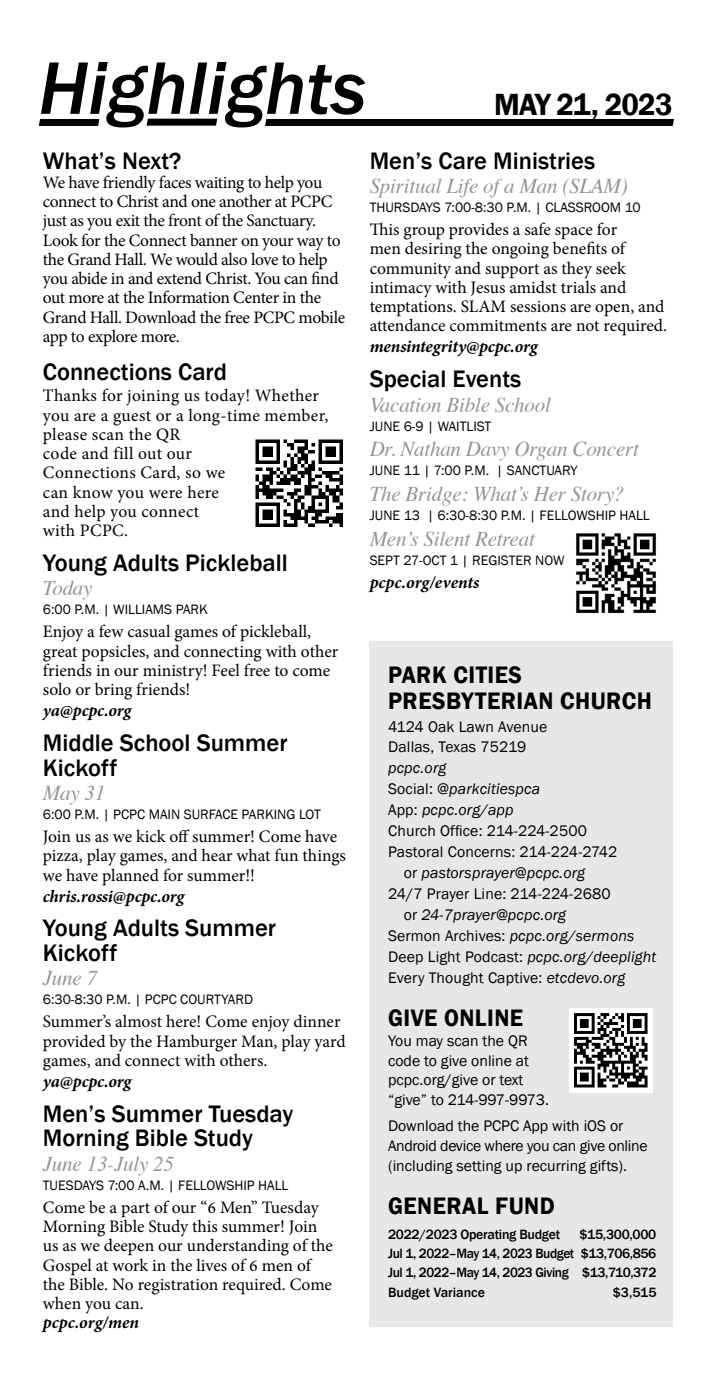
<style>
.page{position:relative;width:714px;height:1386px;background:#fff}
.page>*{position:absolute;margin:0;border:0;box-sizing:border-box;transform-origin:0 0}
.t1{font:italic 500 77px "Franklin Gothic";color:#000}
.t2{font:600 31.5px "Franklin Gothic";letter-spacing:-.025em;color:#000;scale:.95 1}
.t3{font:500 24.5px/24.5px "Franklin Gothic";color:#000}
.t4{font:600 24.5px/26.2px "Franklin Gothic";letter-spacing:.02em;color:#000;scale:.95 1}
.t5{font:italic 21px "Times";letter-spacing:-.01em;color:#939598}
.t6{font:17.5px/19.2px "Minion Pro";letter-spacing:-.005em;color:#000}
.t7{font:17.5px/19.2px "Minion Pro";letter-spacing:-.025em;color:#000}
.t8{font:17.5px/19.2px "Minion Pro";letter-spacing:.015em;color:#000}
.t9{font:italic 700 17.5px "Minion Pro";letter-spacing:-.01em;color:#000}
.t10{font:15.75px/19.9px "Franklin Gothic";color:#000}
.t11{font:italic 15.75px "Franklin Gothic";letter-spacing:.01em;color:#000}
.t12{font:14px "Franklin Gothic";color:#000}
.t13{font:500 13.83px/19.2px "Franklin Gothic";letter-spacing:-.025em;color:#000;text-align:justify}
.s1{font-style:normal}
.s2{font-style:italic}
</style>
<div class="page">
<div style="left:370px;top:642px;width:303px;height:685px;background:#e6e7e8"></div>
<img style="left:255px;top:439px;width:88px;height:88px">
<div style="left:39px;top:119px;width:60px;height:7px;background:#000"></div>
<div style="left:147px;top:119px;width:70px;height:7px;background:#000"></div>
<div style="left:266px;top:119px;width:407px;height:7px;background:#000"></div>
<img style="left:576px;top:533px;width:80px;height:80px">
<img style="left:569px;top:1008px;width:84px;height:84px">
<h1 class="t1" style="left:39px;top:41px;width:329px">Highlights</h1>
<h3 class="t3" style="left:43px;top:148px;width:140px">What’s Next?</h3>
<p class="t7" style="left:43px;top:173px;width:304px">We have friendly faces waiting to help you connect to Christ and one another at PCPC just as you exit the front of the Sanctuary.<br>Look for the Connect banner on your way to the Grand Hall. We would also love to help you abide in and extend Christ. You can find out more at the Information Center in the Grand Hall. Download the free PCPC mobile app to explore more.</p>
<h3 class="t3" style="left:43px;top:359px;width:186px">Connections Card</h3>
<p class="t8" style="left:43px;top:386px;width:287px">Thanks for joining us today! Whether you are a guest or a long-time member, please scan the QR<br>code and fill out our<br>Connections Card, so we<br>can know you were here<br>and help you connect<br>with PCPC.</p>
<h3 class="t3" style="left:43px;top:551px;width:246px">Young Adults Pickleball</h3>
<p class="t5" style="left:43px;top:570px;width:51px">Today</p>
<p class="t12" style="left:43px;top:601px;width:167px">6:00 P.M. | WILLIAMS PARK</p>
<p class="t6" style="left:43px;top:622px;width:297px">Enjoy a few casual games of pickleball, great popsicles, and connecting with other friends in our ministry! Feel free to come solo or bring friends!</p>
<p class="t9" style="left:43px;top:698px;width:90px">ya@pcpc.org</p>
<h3 class="t3" style="left:43px;top:731px;width:246px">Middle School Summer<br>Kickoff</h3>
<p class="t5" style="left:43px;top:775px;width:64px">May 31</p>
<p class="t12" style="left:43px;top:806px;width:279px">6:00 P.M. | PCPC MAIN SURFACE PARKING LOT</p>
<p class="t6" style="left:43px;top:827px;width:305px">Join us as we kick off summer! Come have pizza, play games, and hear what fun things we have planned for summer!!</p>
<p class="t9" style="left:43px;top:884px;width:143px">chris.rossi@pcpc.org</p>
<h3 class="t3" style="left:43px;top:916px;width:235px">Young Adults Summer<br>Kickoff</h3>
<p class="t5" style="left:43px;top:960px;width:56px">June 7</p>
<p class="t12" style="left:43px;top:991px;width:212px">6:30-8:30 P.M. | PCPC COURTYARD</p>
<p class="t6" style="left:43px;top:1012px;width:304px">Summer’s almost here! Come enjoy dinner provided by the Hamburger Man, play yard games, and connect with others.</p>
<p class="t9" style="left:43px;top:1069px;width:90px">ya@pcpc.org</p>
<h3 class="t3" style="left:43px;top:1102px;width:252px">Men’s Summer Tuesday<br>Morning Bible Study</h3>
<p class="t5" style="left:43px;top:1145px;width:133px">June 13-July 25</p>
<p class="t12" style="left:43px;top:1176px;width:247px">TUESDAYS 7:00 A.M. | FELLOWSHIP HALL</p>
<p class="t6" style="left:43px;top:1198px;width:292px">Come be a part of our “6 Men” Tuesday Morning Bible Study this summer! Join us as we deepen our understanding of the Gospel at work in the lives of 6 men of the Bible. No registration required. Come when you can.</p>
<p class="t9" style="left:43px;top:1310px;width:98px">pcpc.org/men</p>
<h2 class="t2" style="left:494px;top:85px;width:189px">MAY 21, 2023</h2>
<h3 class="t3" style="left:370px;top:148px;width:227px">Men’s Care Ministries</h3>
<p class="t5" style="left:370px;top:168px;width:260px">Spiritual Life of a Man (SLAM)</p>
<p class="t12" style="left:370px;top:199px;width:272px">THURSDAYS 7:00-8:30 P.M. | CLASSROOM 10</p>
<p class="t6" style="left:370px;top:220px;width:299px">This group provides a safe space for<br>men desiring the ongoing benefits of community and support as they seek intimacy with Jesus amidst trials and temptations. SLAM sessions are open, and attendance commitments are not required.</p>
<p class="t9" style="left:370px;top:334px;width:169px">mensintegrity@pcpc.org</p>
<h3 class="t3" style="left:370px;top:367px;width:153px">Special Events</h3>
<p class="t5" style="left:370px;top:386px;width:183px">Vacation Bible School</p>
<p class="t12" style="left:370px;top:417px;width:123px">JUNE 6-9 | WAITLIST</p>
<p class="t5" style="left:370px;top:431px;width:271px">Dr. Nathan Davy Organ Concert</p>
<p class="t12" style="left:370px;top:462px;width:209px">JUNE 11 | 7:00 P.M. | SANCTUARY</p>
<p class="t5" style="left:370px;top:476px;width:257px">The Bridge: What’s Her Story?</p>
<p class="t12" style="left:370px;top:507px;width:282px">JUNE 13 | 6:30-8:30 P.M. | FELLOWSHIP HALL</p>
<p class="t5" style="left:370px;top:520px;width:167px">Men’s Silent Retreat</p>
<p class="t12" style="left:370px;top:551px;width:196px">SEPT 27-OCT 1 | REGISTER NOW</p>
<p class="t9" style="left:370px;top:570px;width:111px">pcpc.org/events</p>
<h3 class="t4" style="left:388px;top:662px;width:279px">PARK CITIES<br>PRESBYTERIAN CHURCH</h3>
<p class="t10" style="left:388px;top:717px;width:161px">4124 Oak Lawn Avenue<br>Dallas, Texas 75219</p>
<p class="t11" style="left:388px;top:758px;width:60px">pcpc.org</p>
<p class="t11" style="left:388px;top:779px;width:154px"><span class="s1">Social:</span> @parkcitiespca</p>
<p class="t11" style="left:388px;top:800px;width:127px"><span class="s1">App:</span> pcpc.org/app</p>
<p class="t10" style="left:388px;top:821px;width:200px">Church Office: 214-224-2500</p>
<p class="t10" style="left:388px;top:842px;width:231px">Pastoral Concerns: 214-224-2742</p>
<p class="t11" style="left:404px;top:863px;width:183px"><span class="s1">or</span> pastorsprayer@pcpc.org</p>
<p class="t10" style="left:388px;top:884px;width:224px">24/7 Prayer Line: 214-224-2680</p>
<p class="t11" style="left:404px;top:905px;width:164px"><span class="s1">or</span> 24-7prayer@pcpc.org</p>
<p class="t11" style="left:388px;top:926px;width:248px"><span class="s1">Sermon Archives:</span> pcpc.org/sermons</p>
<p class="t11" style="left:388px;top:947px;width:270px"><span class="s1">Deep Light Podcast:</span> pcpc.org/deeplight</p>
<p class="t10" style="left:388px;top:968px;width:239px">Every Thought Captive: <span class="s2">etcdevo.org</span></p>
<h3 class="t4" style="left:388px;top:1005px;width:144px">GIVE ONLINE</h3>
<p class="t10" style="left:388px;top:1031px;width:162px">You may scan the QR code to give online at pcpc.org/give or text “give” to 214-997-9973.</p>
<p class="t10" style="left:388px;top:1116px;width:261px">Download the PCPC App with iOS or<br>Android device where you can give online (including setting up recurring gifts).</p>
<h3 class="t4" style="left:388px;top:1193px;width:177px">GENERAL FUND</h3>
<p class="t13" style="left:388px;top:1225px;width:174px">2022/2023 Operating Budget</p>
<p class="t13" style="left:388px;top:1225px;width:270px;text-indent:191px">$15,300,000<br>Jul 1, 2022–May 14, 2023 Budget $13,706,856<br>Jul 1, 2022–May 14, 2023 Giving $13,710,372<br>Budget Variance</p>
<p class="t13" style="left:613px;top:1283px;width:45px">$3,515</p>
</div>
